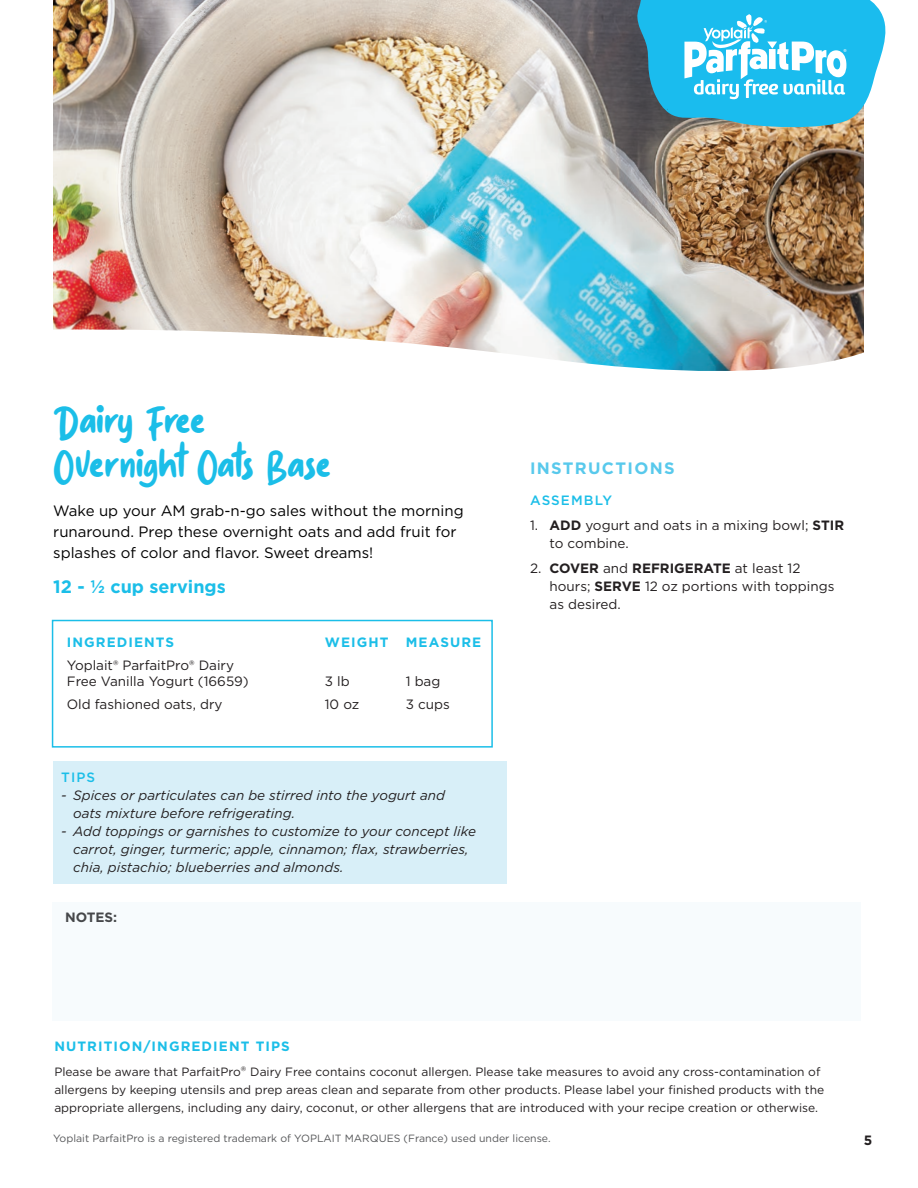
<style>
.page{position:relative;width:918px;height:1188px;background:#fff}
.page>*{position:absolute;margin:0;border:0;box-sizing:border-box;transform-origin:0 0}
.t1{font:43.5px/44.1px "Slime Yogurt";color:#1bbee8}
.t2{font:700 18px "Gotham";color:#1bbee8}
.t3{font:700 16.5px "Gotham";letter-spacing:.08em;color:#58c9ec}
.t4{font:15px/21px "Gotham";color:#000}
.t5{font:italic 13.5px/18px "Gotham";color:#231f20}
.t6{font:13.5px/18px "Gotham";color:#231f20}
.t7{font:700 13.5px "Gotham";letter-spacing:.08em;color:#1bbee8}
.t8{font:500 13.5px "Gotham";letter-spacing:.08em;color:#1bbee8}
.t9{font:700 13.5px "Gotham";color:#231f20}
.t10{font:12px/18px "Gotham";color:#231f20}
.t11{font:10.5px "Gotham";color:#57585a}
.s1{font-weight:700}
.s2{font-size:13.5px}
</style>
<div class="page">
<img style="left:53px;top:0;width:810px;height:319px">
<div style="left:52px;top:620px;width:441px;height:128px;border:2px solid #1bbee8"></div>
<svg style="left:637px;top:0;width:249px;height:127px"></svg>
<img style="left:53px;top:319px;width:811px;height:52px">
<div style="left:52px;top:902px;width:809px;height:119px;background:#f7fbfd"></div>
<div style="left:53px;top:761px;width:454px;height:123px;background:#d8eff8"></div>
<p class="t1" style="left:53px;top:397px;width:279px">Dairy Free<br>Overnight Oats Base</p>
<p class="t4" style="left:53px;top:500px;width:412px">Wake up your AM grab-n-go sales without the morning runaround. Prep these overnight oats and add fruit for splashes of color and flavor. Sweet dreams!</p>
<p class="t2" style="left:53px;top:574px;width:174px">12 - ½ cup servings</p>
<p class="t7" style="left:67px;top:633px;width:109px">INGREDIENTS</p>
<p class="t7" style="left:325px;top:633px;width:65px">WEIGHT</p>
<p class="t7" style="left:406px;top:633px;width:77px">MEASURE</p>
<p class="t6" style="left:67px;top:657px;width:183px;line-height:16.2px">Yoplait® ParfaitPro® Dairy<br>Free Vanilla Yogurt (16659)</p>
<p class="t6" style="left:325px;top:672px;width:26px">3 lb</p>
<p class="t6" style="left:406px;top:672px;width:36px">1 bag</p>
<p class="t6" style="left:67px;top:695px;width:157px">Old fashioned oats, dry</p>
<p class="t6" style="left:325px;top:695px;width:36px">10 oz</p>
<p class="t6" style="left:406px;top:695px;width:46px">3 cups</p>
<p class="t8" style="left:61px;top:768px;width:35px">TIPS</p>
<p class="t5" style="left:73px;top:786px;width:373px;text-indent:-12px">- Spices or particulates can be stirred into the yogurt and oats mixture before refrigerating.</p>
<p class="t5" style="left:73px;top:822px;width:404px;text-indent:-12px">- Add toppings or garnishes to customize to your concept like carrot, ginger, turmeric; apple, cinnamon; flax, strawberries, chia, pistachio; blueberries and almonds.</p>
<p class="t9" style="left:65px;top:908px;width:54px">NOTES:</p>
<p class="t3" style="left:530px;top:457px;width:146px">INSTRUCTIONS</p>
<p class="t8" style="left:530px;top:492px;width:83px">ASSEMBLY</p>
<p class="t6" style="left:550px;top:516px;width:296px;text-indent:-19px">1. <span class="s1">ADD</span> yogurt and oats in a mixing bowl; <span class="s1">STIR </span>to combine.</p>
<p class="t6" style="left:550px;top:559px;width:286px;text-indent:-19px">2. <span class="s1">COVER</span> and <span class="s1">REFRIGERATE</span> at least 12 hours; <span class="s1">SERVE</span> 12 oz portions with toppings as desired.</p>
<p class="t7" style="left:54px;top:1038px;width:237px">NUTRITION/INGREDIENT TIPS</p>
<p class="t10" style="left:54px;top:1063px;width:771px">Please be aware that ParfaitPro<span class="s2">®</span> Dairy Free contains coconut allergen. Please take measures to avoid any cross-contamination of allergens by keeping utensils and prep areas clean and separate from other products. Please label your finished products with the appropriate allergens, including any dairy, coconut, or other allergens that are introduced with your recipe creation or otherwise.</p>
<p class="t11" style="left:53px;top:1132px;width:499px">Yoplait ParfaitPro is a registered trademark of YOPLAIT MARQUES (France) used under license.</p>
<p class="t9" style="left:864px;top:1131px;width:10px">5</p>
</div>
